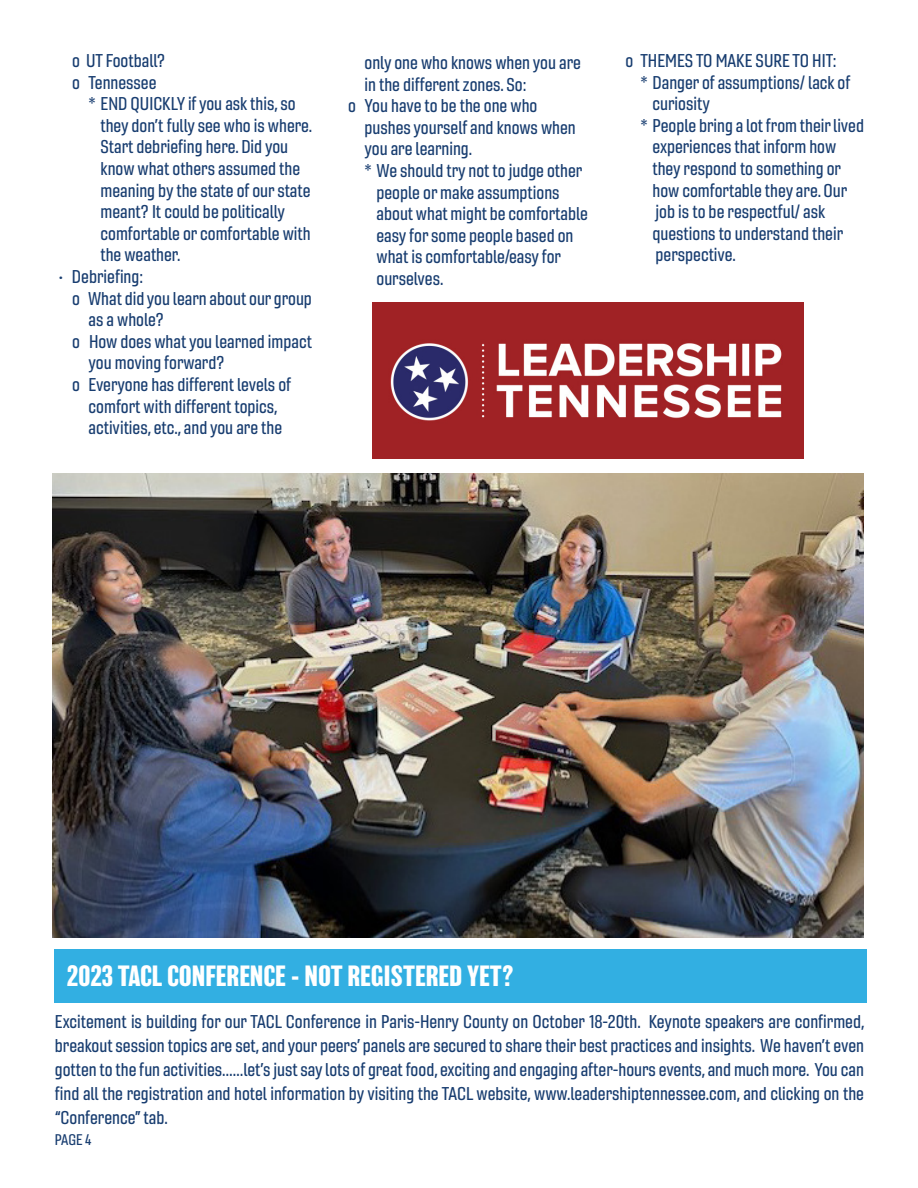
<style>
.page{position:relative;width:918px;height:1188px;background:#fff}
.page>*{position:absolute;margin:0;border:0;box-sizing:border-box;transform-origin:0 0}
.t1{font:700 27px "Balboa";color:#fff}
.t2{font:18px/24px "Gineso Con Med";color:#183d70;text-align:justify}
.t3{font:15px "Gineso Con Med";color:#183d70}
</style>
<div class="page">
<div style="left:54px;top:949px;width:813px;height:54px;background:#32afe2"></div>
<img style="left:52px;top:473px;width:812px;height:465px">
<img style="left:372px;top:302px;width:432px;height:157px">
<p class="t2" style="left:72px;top:49px;width:95px">o UT Football?</p>
<p class="t2" style="left:72px;top:70px;width:86px">o Tennessee</p>
<p class="t2" style="left:89px;top:92px;width:209px">* END QUICKLY if you ask this, so</p>
<p class="t2" style="left:100px;top:113px;width:213px">they don’t fully see who is where.</p>
<p class="t2" style="left:100px;top:135px;width:189px">Start debriefing here. Did you</p>
<p class="t2" style="left:100px;top:157px;width:201px">know what others assumed the</p>
<p class="t2" style="left:100px;top:178px;width:212px">meaning by the state of our state</p>
<p class="t2" style="left:100px;top:200px;width:186px">meant? It could be politically</p>
<p class="t2" style="left:100px;top:221px;width:212px">comfortable or comfortable with</p>
<p class="t2" style="left:100px;top:243px;width:82px">the weather.</p>
<p class="t2" style="left:58px;top:265px;width:86px">• Debriefing:</p>
<p class="t2" style="left:72px;top:286px;width:242px">o What did you learn about our group</p>
<p class="t2" style="left:89px;top:308px;width:77px">as a whole?</p>
<p class="t2" style="left:72px;top:329px;width:242px">o How does what you learned impact</p>
<p class="t2" style="left:89px;top:351px;width:137px">you moving forward?</p>
<p class="t2" style="left:72px;top:373px;width:221px">o Everyone has different levels of</p>
<p class="t2" style="left:89px;top:394px;width:191px">comfort with different topics,</p>
<p class="t2" style="left:89px;top:416px;width:195px">activities, etc., and you are the</p>
<p class="t2" style="left:365px;top:51px;width:218px">only one who knows when you are</p>
<p class="t2" style="left:365px;top:72px;width:163px">in the different zones. So:</p>
<p class="t2" style="left:348px;top:94px;width:191px">o You have to be the one who</p>
<p class="t2" style="left:365px;top:115px;width:213px">pushes yourself and knows when</p>
<p class="t2" style="left:365px;top:137px;width:109px">you are learning.</p>
<p class="t2" style="left:365px;top:159px;width:219px">* We should try not to judge other</p>
<p class="t2" style="left:376px;top:180px;width:185px">people or make assumptions</p>
<p class="t2" style="left:376px;top:202px;width:213px">about what might be comfortable</p>
<p class="t2" style="left:376px;top:223px;width:199px">easy for some people based on</p>
<p class="t2" style="left:376px;top:245px;width:186px">what is comfortable/easy for</p>
<p class="t2" style="left:376px;top:267px;width:68px">ourselves.</p>
<p class="t2" style="left:625px;top:49px;width:212px">o THEMES TO MAKE SURE TO HIT:</p>
<p class="t2" style="left:641px;top:70px;width:212px">* Danger of assumptions/ lack of</p>
<p class="t2" style="left:652px;top:92px;width:59px">curiosity</p>
<p class="t2" style="left:641px;top:113px;width:225px">* People bring a lot from their lived</p>
<p class="t2" style="left:652px;top:135px;width:185px">experiences that inform how</p>
<p class="t2" style="left:652px;top:157px;width:190px">they respond to something or</p>
<p class="t2" style="left:652px;top:178px;width:196px">how comfortable they are. Our</p>
<p class="t2" style="left:656px;top:200px;width:171px">job is to be respectful/ ask</p>
<p class="t2" style="left:652px;top:221px;width:192px">questions to understand their</p>
<p class="t2" style="left:656px;top:243px;width:82px">perspective.</p>
<p class="t1" style="left:67px;top:960px;width:449px">2023 TACL CONFERENCE - NOT REGISTERED YET?</p>
<p class="t2" style="left:55px;top:1009px;width:811px">Excitement is building for our TACL Conference in Paris-Henry County on October 18-20th. Keynote speakers are confirmed, breakout session topics are set, and your peers’ panels are secured to share their best practices and insights. We haven’t even gotten to the fun activities……let’s just say lots of great food, exciting and engaging after-hours events, and much more. You can find all the registration and hotel information by visiting the TACL website, www.leadershiptennessee.com, and clicking on the “Conference” tab.</p>
<p class="t3" style="left:55px;top:1130px;width:38px">PAGE 4</p>
</div>
